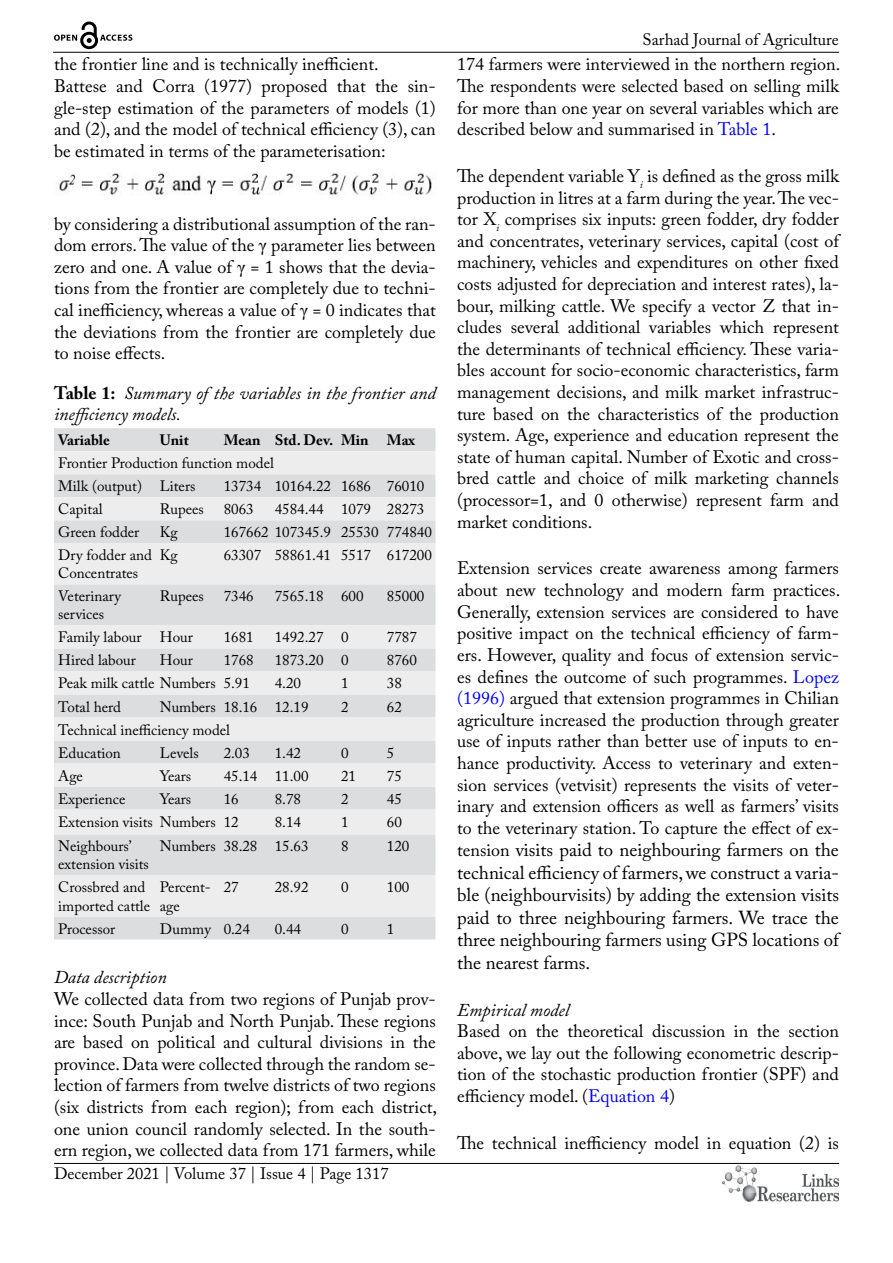
<style>
.page{position:relative;width:893px;height:1263px;background:#fff}
.page>*{position:absolute;margin:0;border:0;box-sizing:border-box;transform-origin:0 0}
.t1{font:18.75px/22.5px "Adobe Caslon Pro";color:#000;text-align:justify}
.t2{font:18px/21.6px "Adobe Caslon Pro";color:#000;text-align:justify}
.t3{font:italic 18px/21.6px "Adobe Caslon Pro";color:#000}
.t4{font:16.5px "Adobe Caslon Pro";color:#000}
.t5{font:15px/18px "Adobe Caslon Pro";color:#000}
.t6{font:700 15px "Adobe Caslon Pro";color:#000}
.s1{font-family:"Times New Roman"}
.s2{font-weight:700;font-style:normal}
.s3{color:#00f}
.s4{font-size:18px}
</style>
<div class="page">
<hr style="left:53px;top:52px;width:786px;height:1px;background:#000">
<hr style="left:54px;top:1163px;width:785px;height:1px;background:#000">
<img style="left:722px;top:1166px;width:117px;height:36px">
<svg style="left:54px;top:22px;width:78px;height:27px"></svg>
<img style="left:56px;top:172px;width:376px;height:23px">
<div style="left:54px;top:428px;width:381px;height:511px;background:#dcddde"></div>
<svg style="left:54px;top:451px;width:381px;height:465px;background:#e5e5e6"></svg>
<p class="t2" style="left:54px;top:53px;width:383px;text-align:left">the frontier line and is technically inefficient.<br>Battese and Corra (1977) proposed that the sin&shy;gle-step estimation of the parameters of models (1) and (2), and the model of technical efficiency (3), can be estimated in terms of the parameterisation:</p>
<p class="t2" style="left:54px;top:212px;width:383px">by considering a distributional assumption of the ran&shy;dom errors. The value of the <span class="s1">γ</span> parameter lies between zero and one. A value of <span class="s1">γ</span> = 1 shows that the devia&shy;tions from the frontier are completely due to techni&shy;cal inefficiency, whereas a value of <span class="s1">γ</span> = 0 indicates that the deviations from the frontier are completely due to noise effects.</p>
<p class="t3" style="left:54px;top:382px;width:383px"><span class="s2">Table 1:</span> Summary of the variables in the frontier and inefficiency models.</p>
<p class="t6" style="left:58px;top:431px;width:53px">Variable</p>
<p class="t6" style="left:160px;top:431px;width:30px">Unit</p>
<p class="t6" style="left:224px;top:431px;width:193px">Mean Std. Dev. Min Max</p>
<p class="t5" style="left:58px;top:451px;width:217px;line-height:23.1px">Frontier Production function model<br>Milk (output) Liters</p>
<p class="t5" style="left:224px;top:477px;width:202px">13734 10164.22 1686 76010</p>
<p class="t5" style="left:58px;top:500px;width:46px">Capital</p>
<p class="t5" style="left:160px;top:500px;width:46px">Rupees</p>
<p class="t5" style="left:224px;top:500px;width:31px">8063</p>
<p class="t5" style="left:275px;top:500px;width:151px">4584.44 1079 28273</p>
<p class="t5" style="left:58px;top:523px;width:83px">Green fodder</p>
<p class="t5" style="left:160px;top:523px;width:19px">Kg</p>
<p class="t5" style="left:224px;top:523px;width:210px">167662 107345.9 25530 774840</p>
<p class="t5" style="left:58px;top:546px;width:95px">Dry fodder and<br>Concentrates</p>
<p class="t5" style="left:160px;top:546px;width:19px">Kg</p>
<p class="t5" style="left:224px;top:546px;width:210px">63307 58861.41 5517 617200</p>
<p class="t5" style="left:58px;top:587px;width:64px">Veterinary services</p>
<p class="t5" style="left:160px;top:587px;width:46px">Rupees</p>
<p class="t5" style="left:224px;top:587px;width:31px">7346</p>
<p class="t5" style="left:275px;top:587px;width:90px">7565.18 600</p>
<p class="t5" style="left:387px;top:587px;width:39px">85000</p>
<p class="t5" style="left:58px;top:628px;width:136px">Family labour Hour</p>
<p class="t5" style="left:224px;top:628px;width:31px">1681</p>
<p class="t5" style="left:275px;top:628px;width:75px">1492.27 0</p>
<p class="t5" style="left:387px;top:628px;width:31px">7787</p>
<p class="t5" style="left:58px;top:651px;width:79px">Hired labour</p>
<p class="t5" style="left:160px;top:651px;width:34px">Hour</p>
<p class="t5" style="left:224px;top:651px;width:31px">1768</p>
<p class="t5" style="left:275px;top:651px;width:75px">1873.20 0</p>
<p class="t5" style="left:387px;top:651px;width:31px">8760</p>
<p class="t5" style="left:58px;top:674px;width:193px">Peak milk cattle Numbers 5.91</p>
<p class="t5" style="left:275px;top:674px;width:28px">4.20</p>
<p class="t5" style="left:341px;top:674px;width:9px">1</p>
<p class="t5" style="left:387px;top:674px;width:16px">38</p>
<p class="t5" style="left:58px;top:697px;width:64px">Total herd</p>
<p class="t5" style="left:160px;top:697px;width:150px">Numbers 18.16 12.19</p>
<p class="t5" style="left:341px;top:697px;width:9px">2</p>
<p class="t5" style="left:387px;top:697px;width:16px">62</p>
<p class="t5" style="left:58px;top:718px;width:173px;line-height:23.1px">Technical inefficiency model<br>Education</p>
<p class="t5" style="left:160px;top:743px;width:40px">Levels</p>
<p class="t5" style="left:224px;top:743px;width:28px">2.03</p>
<p class="t5" style="left:275px;top:743px;width:28px">1.42</p>
<p class="t5" style="left:341px;top:743px;width:9px">0</p>
<p class="t5" style="left:387px;top:743px;width:9px">5</p>
<p class="t5" style="left:58px;top:766px;width:26px">Age</p>
<p class="t5" style="left:160px;top:766px;width:33px">Years</p>
<p class="t5" style="left:224px;top:766px;width:86px">45.14 11.00</p>
<p class="t5" style="left:341px;top:766px;width:16px">21</p>
<p class="t5" style="left:387px;top:766px;width:16px">75</p>
<p class="t5" style="left:58px;top:789px;width:69px">Experience</p>
<p class="t5" style="left:160px;top:789px;width:33px">Years</p>
<p class="t5" style="left:224px;top:789px;width:16px">16</p>
<p class="t5" style="left:275px;top:789px;width:28px">8.78</p>
<p class="t5" style="left:341px;top:789px;width:9px">2</p>
<p class="t5" style="left:387px;top:789px;width:16px">45</p>
<p class="t5" style="left:58px;top:812px;width:182px">Extension visits Numbers 12</p>
<p class="t5" style="left:275px;top:812px;width:28px">8.14</p>
<p class="t5" style="left:341px;top:812px;width:9px">1</p>
<p class="t5" style="left:387px;top:812px;width:16px">60</p>
<p class="t5" style="left:58px;top:837px;width:92px">Neighbours’ extension visits</p>
<p class="t5" style="left:160px;top:837px;width:150px">Numbers 38.28 15.63</p>
<p class="t5" style="left:341px;top:837px;width:9px">8</p>
<p class="t5" style="left:387px;top:837px;width:24px">120</p>
<p class="t5" style="left:58px;top:878px;width:93px">Crossbred and imported cattle</p>
<p class="t5" style="left:160px;top:878px;width:53px">Percent&shy;age</p>
<p class="t5" style="left:224px;top:878px;width:16px">27</p>
<p class="t5" style="left:275px;top:878px;width:35px">28.92</p>
<p class="t5" style="left:341px;top:878px;width:9px">0</p>
<p class="t5" style="left:387px;top:878px;width:24px">100</p>
<p class="t5" style="left:58px;top:919px;width:59px">Processor</p>
<p class="t5" style="left:160px;top:919px;width:92px">Dummy 0.24</p>
<p class="t5" style="left:275px;top:919px;width:28px">0.44</p>
<p class="t5" style="left:341px;top:919px;width:9px">0</p>
<p class="t5" style="left:387px;top:919px;width:9px">1</p>
<p class="t3" style="left:54px;top:966px;width:114px">Data description</p>
<p class="t2" style="left:54px;top:988px;width:385px">We collected data from two regions of Punjab prov&shy;ince: South Punjab and North Punjab. These regions are based on political and cultural divisions in the province. Data were collected through the random se&shy;lection of farmers from twelve districts of two regions (six districts from each region); from each district, one union council randomly selected. In the south&shy;ern region, we collected data from 171 farmers, while</p>
<p class="t4" style="left:54px;top:1164px;width:336px">December 2021 | Volume 37 | Issue 4 | Page 1317</p>
<p class="t4" style="left:643px;top:30px;width:198px">Sarhad Journal of Agriculture</p>
<p class="t2" style="left:457px;top:53px;width:385px">174 farmers were interviewed in the northern region.<br>The respondents were selected based on selling milk for more than one year on several variables which are described below and summarised in <span class="s3">Table 1</span>.</p>
<p class="t2" style="left:457px;top:165px;width:383px">The dependent variable Y<sub>i</sub> is defined as the gross milk production in litres at a farm during the year. The vec&shy;tor X<sub>i</sub> comprises six inputs: green fodder, dry fodder and concentrates, veterinary services, capital (cost of machinery, vehicles and expenditures on other fixed costs adjusted for depreciation and interest rates), la&shy;bour, milking cattle. We specify a vector Z that in&shy;cludes several additional variables which represent the determinants of technical efficiency. These varia&shy;bles account for socio-economic characteristics, farm management decisions, and milk market infrastruc&shy;ture based on the characteristics of the production system. Age, experience and education represent the state of human capital. Number of Exotic and cross&shy;bred cattle and choice of milk marketing channels (processor=1, and 0 otherwise) represent farm and market conditions.</p>
<p class="t2" style="left:457px;top:557px;width:385px">Extension services create awareness among farmers about new technology and modern farm practices.<br>Generally, extension services are considered to have positive impact on the technical efficiency of farm&shy;ers. However, quality and focus of extension servic&shy;es defines the outcome of such programmes. <span class="s3">Lopez (1996)</span> argued that extension programmes in Chilian agriculture increased the production through greater use of inputs rather than better use of inputs to en&shy;hance productivity. Access to veterinary and exten&shy;sion services (vetvisit) represents the visits of veter&shy;inary and extension officers as well as farmers’ visits to the veterinary station. To capture the effect of ex-</p>
<p class="t1" style="left:457px;top:838px;width:383px"><span class="s4">tension</span> visits paid to neighbouring farmers on the technical efficiency of farmers, we construct a varia&shy;ble (neighbourvisits) by adding the extension visits paid to three neighbouring farmers. We trace the three neighbouring farmers using GPS locations of the nearest farms.</p>
<p class="t3" style="left:457px;top:998px;width:114px">Empirical model</p>
<p class="t2" style="left:457px;top:1020px;width:383px">Based on the theoretical discussion in the section above, we lay out the following econometric descrip&shy;tion of the stochastic production frontier (SPF) and efficiency model. (<span class="s3">Equation 4</span>)</p>
<p class="t2" style="left:457px;top:1132px;width:383px">The technical inefficiency model in equation (2) is</p>
</div>
